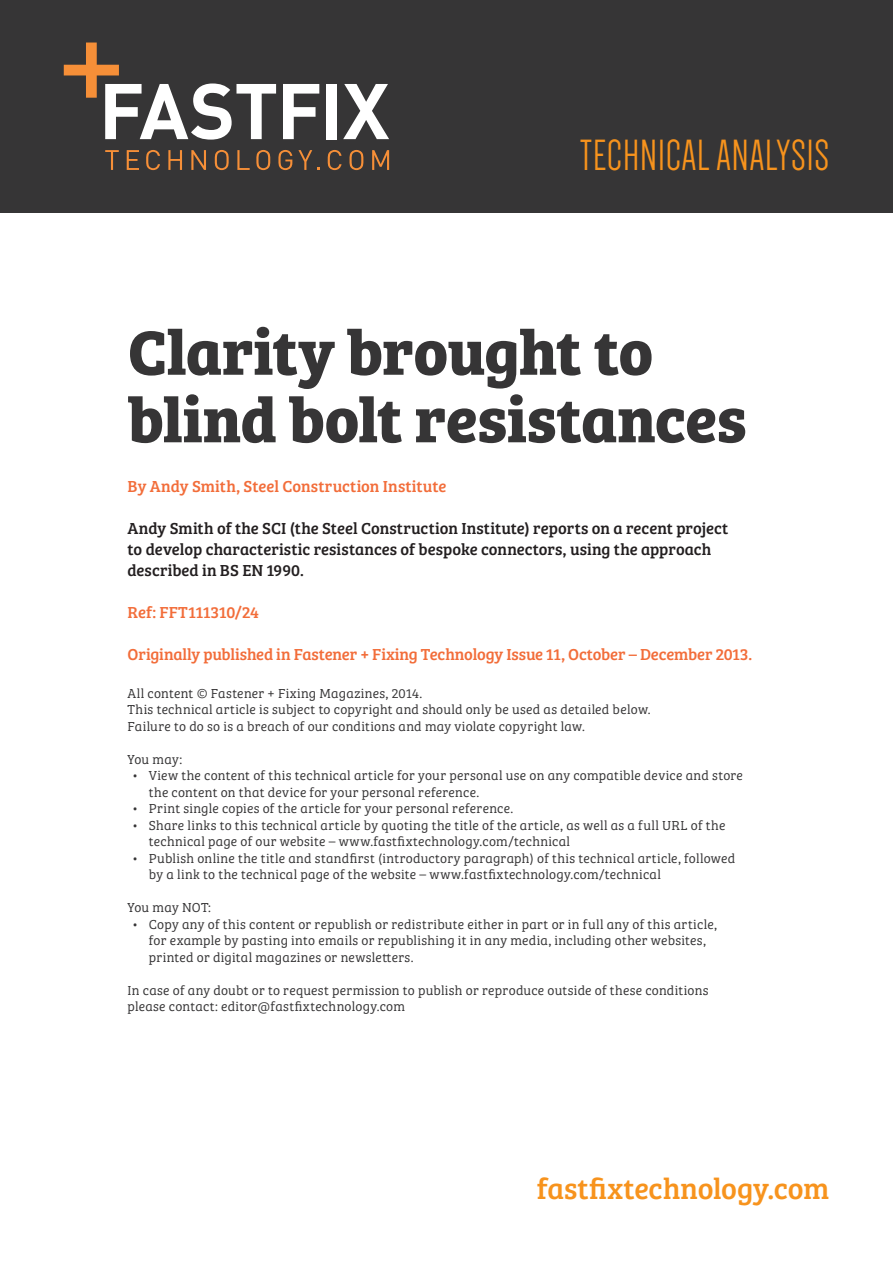
<style>
.page{position:relative;width:893px;height:1263px;background:#fff}
.page>*{position:absolute;margin:0;border:0;box-sizing:border-box;transform-origin:0 0}
.t1{font:700 64.5px/67.5px "Bree Serif";letter-spacing:-.01em;color:#363536}
.t2{font:45px "Dense";letter-spacing:.02em;color:#f7931d}
.t3{font:30px "Bree Serif";letter-spacing:-.005em;color:#f7931d}
.t4{font:16.5px/21px "Bree Serif";letter-spacing:.005em;color:#231f20}
.t5{font:16.5px "Bree Serif";letter-spacing:-.005em;color:#f26d3a}
.t6{font:13.5px/16.5px "Bree Serif Lt";letter-spacing:.02em;color:#363536}
</style>
<div class="page">
<div style="left:0;top:0;width:893px;height:213px;background:#363536"></div>
<svg style="left:283px;top:84px;width:36px;height:55px"></svg>
<div style="left:326px;top:84px;width:11px;height:55px;background:#fff"></div>
<svg style="left:343px;top:84px;width:46px;height:55px"></svg>
<svg style="left:64px;top:43px;width:212px;height:97px"></svg>
<svg style="left:105px;top:150px;width:14px;height:20px"></svg>
<svg style="left:127px;top:150px;width:12px;height:20px"></svg>
<svg style="left:146px;top:150px;width:14px;height:20px"></svg>
<svg style="left:168px;top:150px;width:14px;height:20px"></svg>
<svg style="left:191px;top:150px;width:15px;height:20px"></svg>
<svg style="left:215px;top:150px;width:14px;height:20px"></svg>
<svg style="left:237px;top:150px;width:13px;height:20px"></svg>
<svg style="left:256px;top:150px;width:14px;height:20px"></svg>
<svg style="left:278px;top:150px;width:14px;height:20px"></svg>
<svg style="left:298px;top:150px;width:22px;height:20px"></svg>
<svg style="left:328px;top:150px;width:14px;height:20px"></svg>
<svg style="left:350px;top:150px;width:13px;height:20px"></svg>
<svg style="left:372px;top:150px;width:17px;height:20px"></svg>
<h2 class="t2" style="left:580px;top:133px;width:251px">TECHNICAL ANALYSIS</h2>
<h1 class="t1" style="left:128px;top:314px;width:620px">Clarity brought to blind bolt resistances</h1>
<p class="t5" style="left:128px;top:474px;width:320px">By Andy Smith, Steel Construction Institute</p>
<p class="t4" style="left:128px;top:517px;width:602px">Andy Smith of the SCI (the Steel Construction Institute) reports on a recent project to develop characteristic resistances of bespoke connectors, using the approach described in BS EN 1990.</p>
<p class="t5" style="left:128px;top:600px;width:133px">Ref: FFT111310/24</p>
<p class="t5" style="left:128px;top:642px;width:626px">Originally published in Fastener + Fixing Technology Issue 11, October – December 2013.</p>
<p class="t6" style="left:128px;top:684px;width:525px">All content © Fastener + Fixing Magazines, 2014.<br>This technical article is subject to copyright and should only be used as detailed below.<br>Failure to do so is a breach of our conditions and may violate copyright law.</p>
<p class="t6" style="left:128px;top:750px;width:56px">You may:</p>
<p class="t6" style="left:149px;top:767px;width:596px;text-indent:-17px">• View the content of this technical article for your personal use on any compatible device and store the content on that device for your personal reference.</p>
<p class="t6" style="left:132px;top:800px;width:383px">• Print single copies of the article for your personal reference.</p>
<p class="t6" style="left:149px;top:816px;width:578px;text-indent:-17px">• Share links to this technical article by quoting the title of the article, as well as a full URL of the technical page of our website – www.fastfixtechnology.com/technical</p>
<p class="t6" style="left:149px;top:849px;width:588px;text-indent:-17px">• Publish online the title and standfirst (introductory paragraph) of this technical article, followed by a link to the technical page of the website – www.fastfixtechnology.com/technical</p>
<p class="t6" style="left:128px;top:899px;width:85px">You may NOT:</p>
<p class="t6" style="left:149px;top:915px;width:570px;text-indent:-17px">• Copy any of this content or republish or redistribute either in part or in full any of this article, for example by pasting into emails or republishing it in any media, including other websites, printed or digital magazines or newsletters.</p>
<p class="t6" style="left:128px;top:981px;width:583px">In case of any doubt or to request permission to publish or reproduce outside of these conditions please contact: editor@fastfixtechnology.com</p>
<h3 class="t3" style="left:537px;top:1166px;width:294px">fastfixtechnology.com</h3>
</div>
